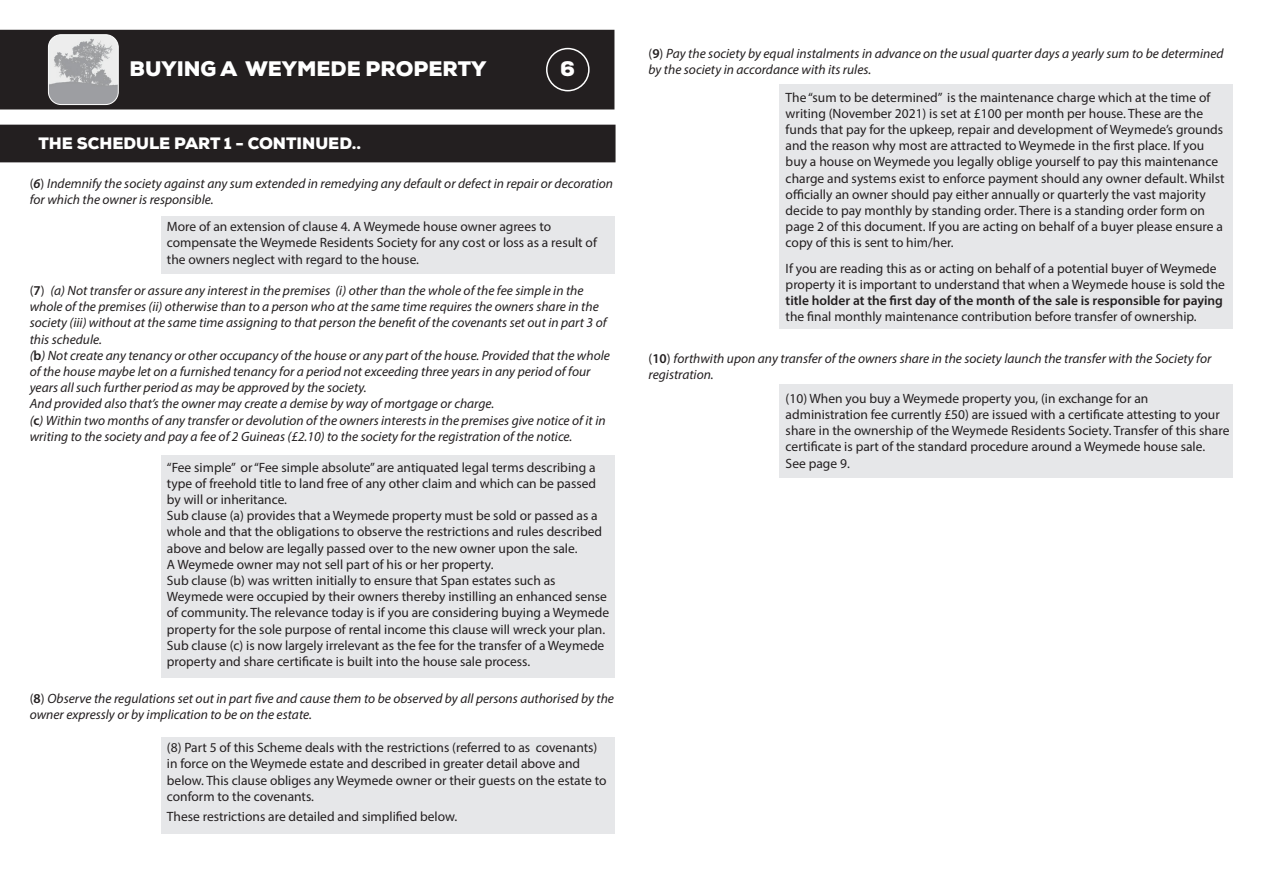
<style>
.page{position:relative;width:1263px;height:893px;background:#fff}
.page>*{position:absolute;margin:0;border:0;box-sizing:border-box;transform-origin:0 0}
.t1{font:900 21px "Nexa";color:#fff}
.t2{font:900 16.5px "Nexa";color:#fff}
.t3{font:13.5px/16.2px "Myriad Pro";color:#231f20}
.t4{font:italic 13.5px/16.2px "Myriad Pro";color:#231f20}
.s1{font-style:normal}
.s2{font-weight:600}
.s3{font-weight:600;font-style:normal}
</style>
<div class="page">
<div style="left:1px;top:31px;width:613px;height:78px;background:#231f20"></div>
<div style="left:0;top:30px;width:614px;height:79px;border:2px solid #231f20"></div>
<img style="left:48px;top:35px;width:70px;height:70px">
<div style="left:48px;top:34px;width:71px;height:71px;border:1px solid #fff;border-radius:13px"></div>
<div style="left:546px;top:48px;width:44px;height:43px;border:2px solid #fff;border-radius:50%"></div>
<div style="left:161px;top:216px;width:453px;height:57px;background:#e6e7e9"></div>
<div style="left:161px;top:737px;width:453px;height:97px;background:#e6e7e9"></div>
<div style="left:779px;top:385px;width:454px;height:93px;background:#e6e7e9"></div>
<div style="left:161px;top:455px;width:453px;height:222px;background:#e6e7e9"></div>
<div style="left:779px;top:85px;width:454px;height:244px;background:#e6e7e9"></div>
<div style="left:0;top:125px;width:615px;height:37px;background:#231f20"></div>
<h1 class="t1" style="left:130px;top:56px;width:358px">BUYING A WEYMEDE PROPERTY</h1>
<h1 class="t1" style="left:560px;top:56px;width:16px">6</h1>
<p class="t2" style="left:38px;top:132px;width:324px">THE SCHEDULE PART 1 - CONTINUED..</p>
<p class="t4" style="left:30px;top:175px;width:585px"><span class="s1">(</span><span class="s2">6</span><span class="s1">)</span> Indemnify the society against any sum extended in remedying any default or defect in repair or decoration for which the owner is responsible.</p>
<p class="t3" style="left:167px;top:218px;width:432px">More of an extension of clause 4. A Weymede house owner agrees to compensate the Weymede Residents Society for any cost or loss as a result of the owners neglect with regard to the house.</p>
<p class="t4" style="left:30px;top:282px;width:578px"><span class="s1">(</span><span class="s3">7</span><span class="s1">)</span> (a) Not transfer or assure any interest in the premises (i) other than the whole of the fee simple in the whole of the premises (ii) otherwise than to a person who at the same time requires the owners share in the society (iii) without at the same time assigning to that person the benefit of the covenants set out in part 3 of this schedule.</p>
<p class="t4" style="left:30px;top:347px;width:582px">(<span class="s3">b</span>) Not create any tenancy or other occupancy of the house or any part of the house. Provided that the whole of the house maybe let on a furnished tenancy for a period not exceeding three years in any period of four years all such further period as may be approved by the society.</p>
<p class="t4" style="left:30px;top:396px;width:466px">And provided also that’s the owner may create a demise by way of mortgage or charge.</p>
<p class="t4" style="left:30px;top:412px;width:577px">(<span class="s3">c</span>) Within two months of any transfer or devolution of the owners interests in the premises give notice of it in writing to the society and pay a fee of 2 Guineas (£2.10) to the society for the registration of the notice.</p>
<p class="t3" style="left:167px;top:459px;width:431px;text-align:justify">“Fee simple” or “Fee simple absolute” are antiquated legal terms describing a type of freehold title to land free of any other claim and which can be passed by will or inheritance.</p>
<p class="t3" style="left:167px;top:507px;width:437px">Sub clause (a) provides that a Weymede property must be sold or passed as a whole and that the obligations to observe the restrictions and rules described above and below are legally passed over to the new owner upon the sale.</p>
<p class="t3" style="left:167px;top:556px;width:328px">A Weymede owner may not sell part of his or her property.</p>
<p class="t3" style="left:167px;top:572px;width:444px">Sub clause (b) was written initially to ensure that Span estates such as Weymede were occupied by their owners thereby instilling an enhanced sense of community. The relevance today is if you are considering buying a Weymede property for the sole purpose of rental income this clause will wreck your plan.</p>
<p class="t3" style="left:167px;top:637px;width:439px">Sub clause (c) is now largely irrelevant as the fee for the transfer of a Weymede property and share certificate is built into the house sale process.</p>
<p class="t4" style="left:30px;top:690px;width:586px"><span class="s1">(</span><span class="s3">8</span><span class="s1">)</span> Observe the regulations set out in part five and cause them to be observed by all persons authorised by the owner expressly or by implication to be on the estate.</p>
<p class="t3" style="left:167px;top:739px;width:441px">(8) Part 5 of this Scheme deals with the restrictions (referred to as covenants) in force on the Weymede estate and described in greater detail above and below. This clause obliges any Weymede owner or their guests on the estate to conform to the covenants.</p>
<p class="t3" style="left:167px;top:809px;width:292px">These restrictions are detailed and simplified below.</p>
<p class="t4" style="left:648px;top:45px;width:577px"><span class="s1">(</span><span class="s3">9</span><span class="s1">)</span> Pay the society by equal instalments in advance on the usual quarter days a yearly sum to be determined by the society in accordance with its rules.</p>
<p class="t3" style="left:786px;top:89px;width:440px">The “sum to be determined” is the maintenance charge which at the time of writing (November 2021) is set at £100 per month per house. These are the funds that pay for the upkeep, repair and development of Weymede’s grounds and the reason why most are attracted to Weymede in the first place. If you buy a house on Weymede you legally oblige yourself to pay this maintenance charge and systems exist to enforce payment should any owner default. Whilst officially an owner should pay either annually or quarterly the vast majority decide to pay monthly by standing order. There is a standing order form on page 2 of this document. If you are acting on behalf of a buyer please ensure a copy of this is sent to him/her.</p>
<p class="t3" style="left:786px;top:260px;width:441px">If you are reading this as or acting on behalf of a potential buyer of Weymede property it is important to understand that when a Weymede house is sold the <span class="s2">title holder at the first day of the month of the sale is responsible for paying </span>the final monthly maintenance contribution before transfer of ownership.</p>
<p class="t4" style="left:648px;top:350px;width:564px"><span class="s1">(</span><span class="s3">10</span><span class="s1">)</span> forthwith upon any transfer of the owners share in the society launch the transfer with the Society for registration.</p>
<p class="t3" style="left:786px;top:390px;width:445px">(10) When you buy a Weymede property you, (in exchange for an administration fee currently £50) are issued with a certificate attesting to your share in the ownership of the Weymede Residents Society. Transfer of this share certificate is part of the standard procedure around a Weymede house sale.</p>
<p class="t3" style="left:786px;top:455px;width:66px">See page 9.</p>
</div>
